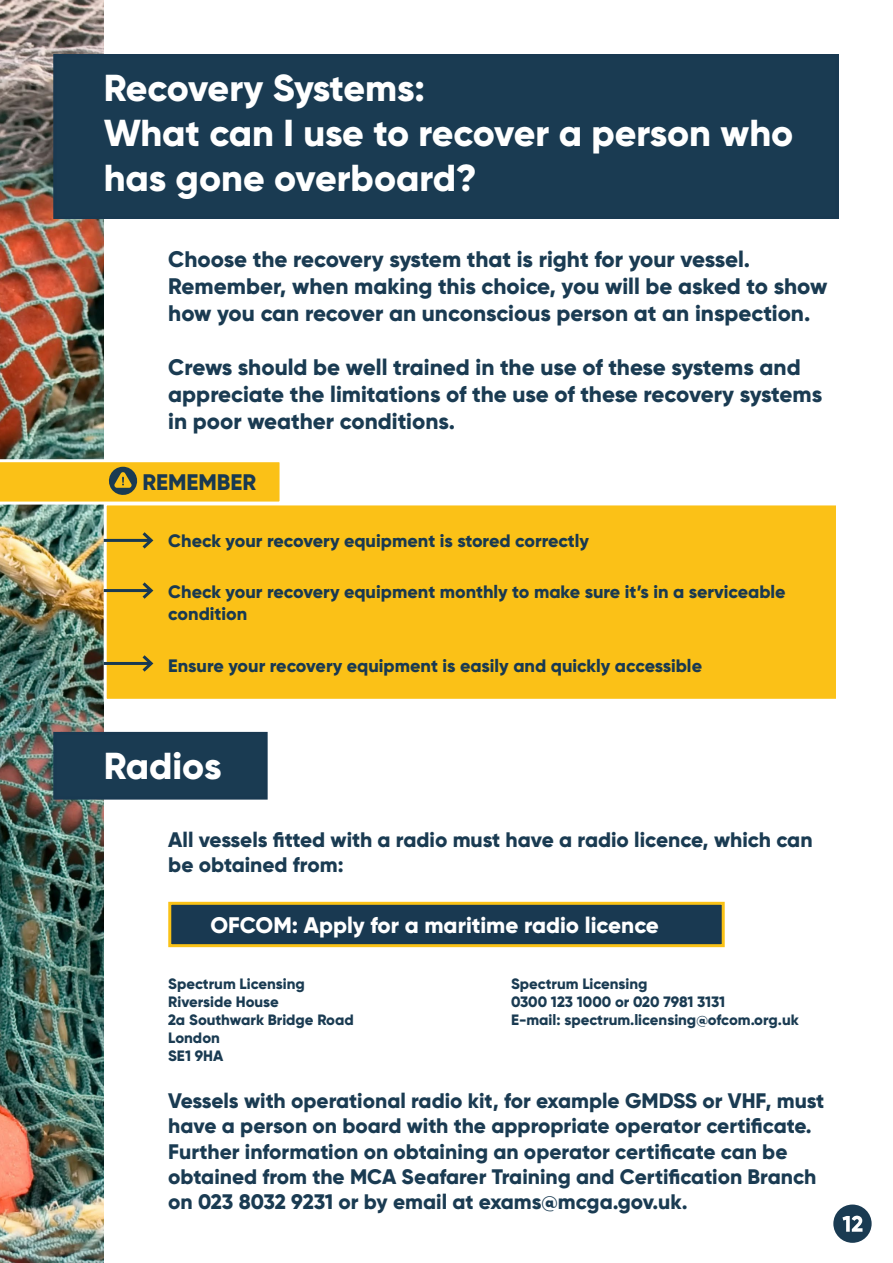
<style>
.page{position:relative;width:893px;height:1263px;background:#fff}
.page>*{position:absolute;margin:0;border:0;box-sizing:border-box;transform-origin:0 0}
.t1{font:800 37.5px/45px "Gilroy";letter-spacing:-.005em;color:#fff}
.t2{font:800 22.5px/27px "Gilroy";color:#1a3b52}
.t3{font:800 22.5px "Gilroy";color:#fff}
.t4{font:800 22.5px "Gilroy";color:#193951}
.t5{font:800 21px/25.2px "Gilroy";color:#1a3b52}
.t6{font:800 18px/21.6px "Gilroy";color:#193951}
.t7{font:800 15px/18px "Gilroy";color:#1a3b52}
</style>
<div class="page">
<div style="left:833px;top:1204px;width:39px;height:39px;background:#1a3b52;border-radius:50%"></div>
<img style="left:0;top:0;width:104px;height:1263px">
<svg style="left:842px;top:1216px;width:20px;height:16px"></svg>
<div style="left:168px;top:902px;width:557px;height:45px;background:#193951;border:3px solid #fac217"></div>
<div style="left:53px;top:54px;width:786px;height:165px;background:#1a3b52"></div>
<div style="left:53px;top:732px;width:215px;height:68px;background:#1a3b52;border:3px solid #193951"></div>
<div style="left:104px;top:502px;width:735px;height:200px;background:#fbc117;border:3px solid #fff"></div>
<hr style="left:104px;top:539px;width:47px;height:3px;background:#193951">
<svg style="left:139px;top:532px;width:15px;height:17px"></svg>
<hr style="left:104px;top:589px;width:47px;height:3px;background:#193951">
<svg style="left:139px;top:582px;width:15px;height:17px"></svg>
<hr style="left:104px;top:662px;width:47px;height:3px;background:#193951">
<svg style="left:142px;top:655px;width:12px;height:17px"></svg>
<svg style="left:0;top:459px;width:283px;height:46px;background:#f2c53c"></svg>
<h1 class="t1" style="left:104px;top:65px;width:691px">Recovery Systems:<br>What can I use to recover a person who has gone overboard?</h1>
<p class="t2" style="left:168px;top:246px;width:661px">Choose the recovery system that is right for your vessel.<br>Remember, when making this choice, you will be asked to show how you can recover an unconscious person at an inspection.</p>
<p class="t2" style="left:168px;top:354px;width:655px">Crews should be well trained in the use of these systems and appreciate the limitations of the use of these recovery systems in poor weather conditions.</p>
<p class="t4" style="left:142px;top:468px;width:115px">REMEMBER</p>
<p class="t6" style="left:168px;top:529px;width:422px">Check your recovery equipment is stored correctly</p>
<p class="t6" style="left:168px;top:581px;width:619px">Check your recovery equipment monthly to make sure it’s in a serviceable condition</p>
<p class="t6" style="left:168px;top:654px;width:535px">Ensure your recovery equipment is easily and quickly accessible</p>
<h1 class="t1" style="left:104px;top:743px;width:119px">Radios</h1>
<p class="t5" style="left:168px;top:826px;width:646px">All vessels fitted with a radio must have a radio licence, which can be obtained from:</p>
<p class="t3" style="left:210px;top:911px;width:450px">OFCOM: Apply for a maritime radio licence</p>
<p class="t7" style="left:168px;top:975px;width:187px">Spectrum Licensing<br>Riverside House<br>2a Southwark Bridge Road<br>London<br>SE1 9HA</p>
<p class="t7" style="left:511px;top:975px;width:289px">Spectrum Licensing<br>0300 123 1000 or 020 7981 3131<br>E-mail: spectrum.licensing@ofcom.org.uk</p>
<p class="t5" style="left:168px;top:1088px;width:658px">Vessels with operational radio kit, for example GMDSS or VHF, must have a person on board with the appropriate operator certificate.<br>Further information on obtaining an operator certificate can be obtained from the MCA Seafarer Training and Certification Branch on 023 8032 9231 or by email at exams@mcga.gov.uk.</p>
</div>
